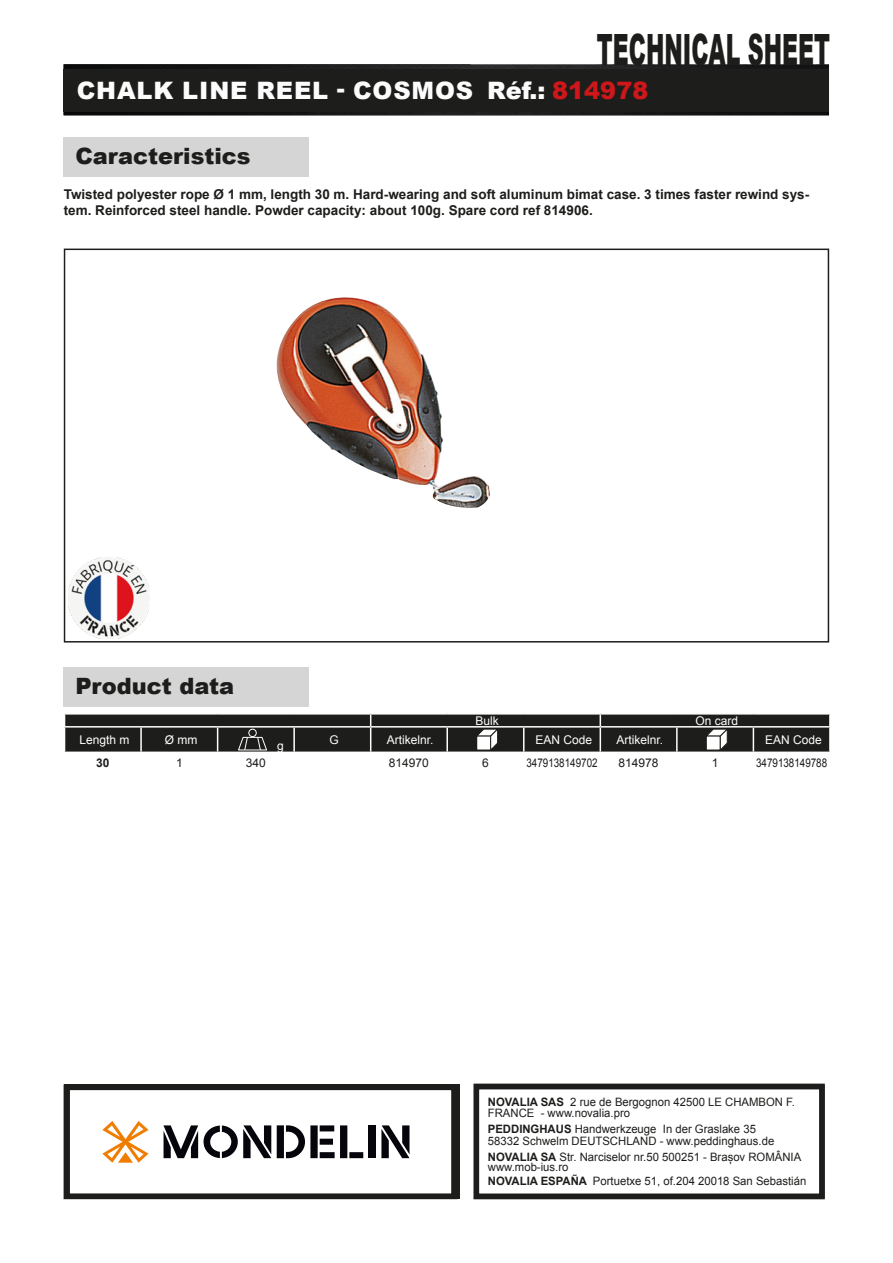
<style>
.page{position:relative;width:893px;height:1263px;background:#fff}
.page>*{position:absolute;margin:0;border:0;box-sizing:border-box;transform-origin:0 0}
.t1{font:900 43.2px "Arial";color:#1d1d1b;scale:.51 1}
.t2{font:900 24px "Arial";letter-spacing:.035em;color:#fcfcfc}
.t3{font:900 22.5px "Arial";color:#1d1d1b}
.t4{font:700 13.5px/16.2px "Arial";color:#1d1d1b}
.t5{font:12.9px/14.2px "Arial";color:#1d1d1b}
.t6{font:700 12.9px "Arial";color:#1d1d1b}
.t7{font:12px "Arial";color:#fff}
.t8{font:12px "Arial";color:#1d1d1b;scale:.82 1}
.t9{font:12px "Arial";color:#1d1d1b}
.t10{font:700 12px "Arial";color:#1d1d1b}
.t11{font:11.55px/11.6px "Arial";color:#1d1d1b}
.s1{color:#cd171a}
.s2{font-weight:700}
</style>
<div class="page">
<img style="left:64px;top:64px;width:765px;height:51px">
<div style="left:64px;top:69px;width:765px;height:43px;background:#1d1d1b"></div>
<div style="left:64px;top:137px;width:245px;height:40px;background:#d5d5d5"></div>
<div style="left:64px;top:249px;width:765px;height:393px;border:2px solid #1d1d1b"></div>
<div style="left:64px;top:668px;width:245px;height:39px;background:#d5d5d5"></div>
<svg style="left:64px;top:714px;width:766px;height:38px;background:#353533"></svg>
<img style="left:276px;top:297px;width:214px;height:211px">
<img style="left:69px;top:558px;width:81px;height:80px">
<div style="left:473px;top:1084px;width:352px;height:115px;border:6px solid #1d1d1b"></div>
<div style="left:64px;top:1084px;width:393px;height:115px;border:6px solid #1d1d1b"></div>
<svg style="left:277px;top:1125px;width:86px;height:33px"></svg>
<div style="left:369px;top:1125px;width:7px;height:33px;background:#06050b"></div>
<svg style="left:381px;top:1125px;width:28px;height:33px"></svg>
<svg style="left:102px;top:1121px;width:47px;height:42px"></svg>
<svg style="left:164px;top:1125px;width:107px;height:33px"></svg>
<h1 class="t1" style="left:597px;top:18px;width:458px">TECHNICAL SHEET</h1>
<h2 class="t2" style="left:77px;top:73px;width:573px">CHALK LINE REEL - COSMOS Réf.: <span class="s1">814978</span></h2>
<h3 class="t3" style="left:75px;top:140px;width:177px">Caracteristics</h3>
<p class="t4" style="left:64px;top:186px;width:747px">Twisted polyester rope Ø 1 mm, length 30 m. Hard-wearing and soft aluminum bimat case. 3 times faster rewind sys&shy;tem. Reinforced steel handle. Powder capacity: about 100g. Spare cord ref 814906.</p>
<h3 class="t3" style="left:75px;top:670px;width:160px">Product data</h3>
<p class="t7" style="left:79px;top:731px;width:52px">Length m</p>
<p class="t7" style="left:165px;top:731px;width:34px">Ø mm</p>
<p class="t7" style="left:277px;top:738px;width:8px">g</p>
<p class="t7" style="left:475px;top:712px;width:25px">Bulk</p>
<p class="t7" style="left:695px;top:712px;width:44px">On card</p>
<p class="t7" style="left:329px;top:731px;width:11px">G</p>
<p class="t7" style="left:387px;top:731px;width:48px">Artikelnr.</p>
<p class="t7" style="left:535px;top:731px;width:58px">EAN Code</p>
<p class="t7" style="left:617px;top:731px;width:48px">Artikelnr.</p>
<p class="t7" style="left:765px;top:731px;width:58px">EAN Code</p>
<p class="t10" style="left:96px;top:754px;width:15px">30</p>
<p class="t9" style="left:176px;top:754px;width:8px">1</p>
<p class="t9" style="left:246px;top:754px;width:22px">340</p>
<p class="t9" style="left:389px;top:754px;width:42px">814970</p>
<p class="t9" style="left:482px;top:754px;width:8px">6</p>
<p class="t8" style="left:526px;top:754px;width:88px">3479138149702</p>
<p class="t9" style="left:619px;top:754px;width:42px">814978</p>
<p class="t9" style="left:712px;top:754px;width:8px">1</p>
<p class="t8" style="left:756px;top:754px;width:88px">3479138149788</p>
<p class="t11" style="left:488px;top:1096px;width:309px"><span class="s2">NOVALIA SAS</span> 2 rue de Bergognon 42500 LE CHAMBON F.<br>FRANCE - www.novalia.pro</p>
<p class="t11" style="left:488px;top:1123px;width:288px"><span class="s2">PEDDINGHAUS</span> Handwerkzeuge In der Graslake 35<br>58332 Schwelm DEUTSCHLAND - www.peddinghaus.de</p>
<p class="t11" style="left:488px;top:1151px;width:315px;line-height:10.2px"><span class="s2">NOVALIA SA</span> Str. Narciselor nr.50 500251 - Brașov ROMÂNIA www.mob-ius.ro</p>
<p class="t11" style="left:488px;top:1175px;width:320px"><span class="s2">NOVALIA ESPAÑA</span> Portuetxe 51, of.204 20018 San Sebastián</p>
<p class="t6" style="left:504px;top:1105px;width:86px">NOVALIA SAS</p>
<p class="t5" style="left:504px;top:1121px;width:181px">2 rue de Bergognon 42500<br>LE CHAMBON FEUGEROLLES<br>FRANCE<br>www.novalia.pro</p>
</div>
